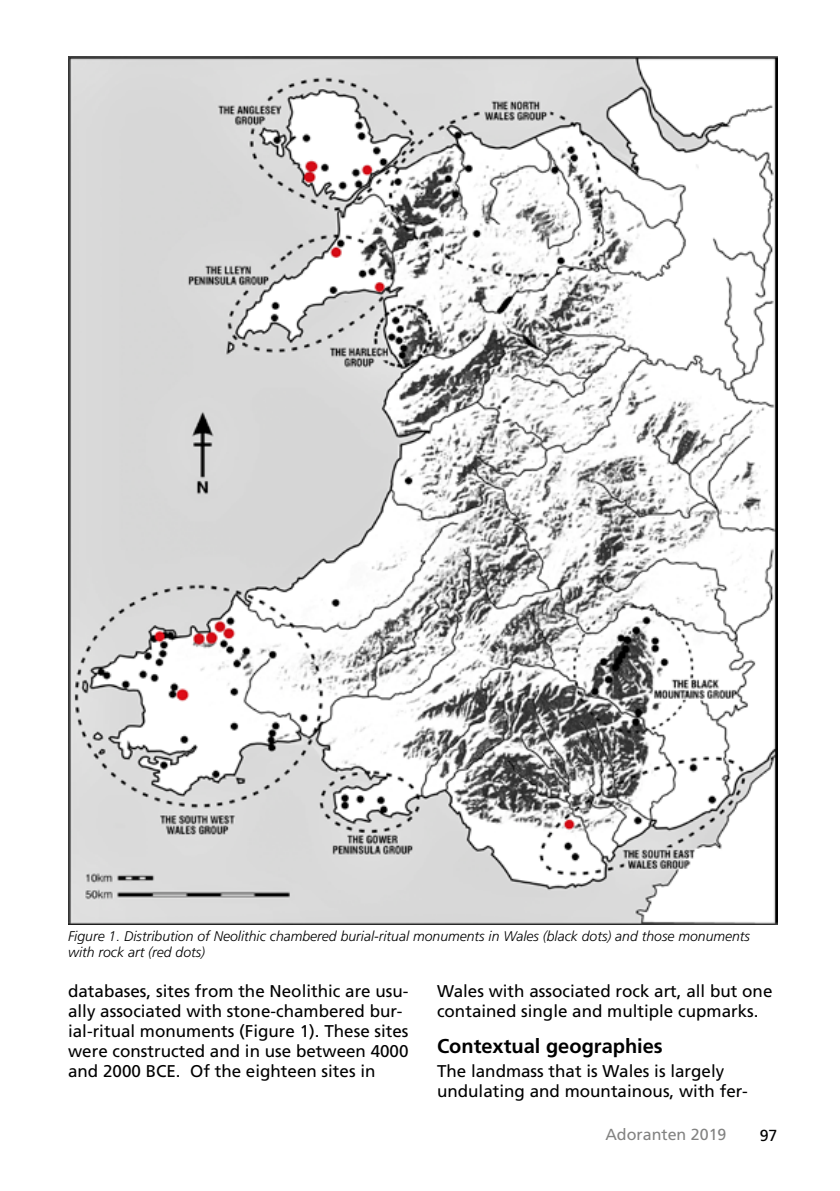
<style>
.page{position:relative;width:840px;height:1191px;background:#fff}
.page>*{position:absolute;margin:0;border:0;box-sizing:border-box;transform-origin:0 0}
.t1{font:700 20px "Frutiger";color:#000}
.t2{font:17px/20px "Frutiger";color:#000}
.t3{font:16px "Frutiger";color:#838382}
.t4{font:16px "Frutiger";color:#000}
.t5{font:italic 300 14px/16px "Frutiger";color:#000}
</style>
<div class="page">
<img style="left:68px;top:57px;width:709px;height:867px">
<p class="t5" style="left:68px;top:928px;width:683px">Figure 1. Distribution of Neolithic chambered burial-ritual monuments in Wales (black dots) and those monuments with rock art (red dots)</p>
<p class="t2" style="left:68px;top:981px;width:342px">databases, sites from the Neolithic are usu&shy;ally associated with stone-chambered bur&shy;ial-ritual monuments (Figure 1). These sites were constructed and in use between 4000 and 2000 BCE. Of the eighteen sites in</p>
<p class="t2" style="left:437px;top:981px;width:337px">Wales with associated rock art, all but one contained single and multiple cupmarks.</p>
<p class="t1" style="left:437px;top:1034px;width:227px">Contextual geographies</p>
<p class="t2" style="left:437px;top:1061px;width:312px">The landmass that is Wales is largely undulating and mountainous, with fer-</p>
<p class="t3" style="left:605px;top:1124px;width:122px">Adoranten 2019</p>
<p class="t4" style="left:759px;top:1125px;width:19px">97</p>
</div>
